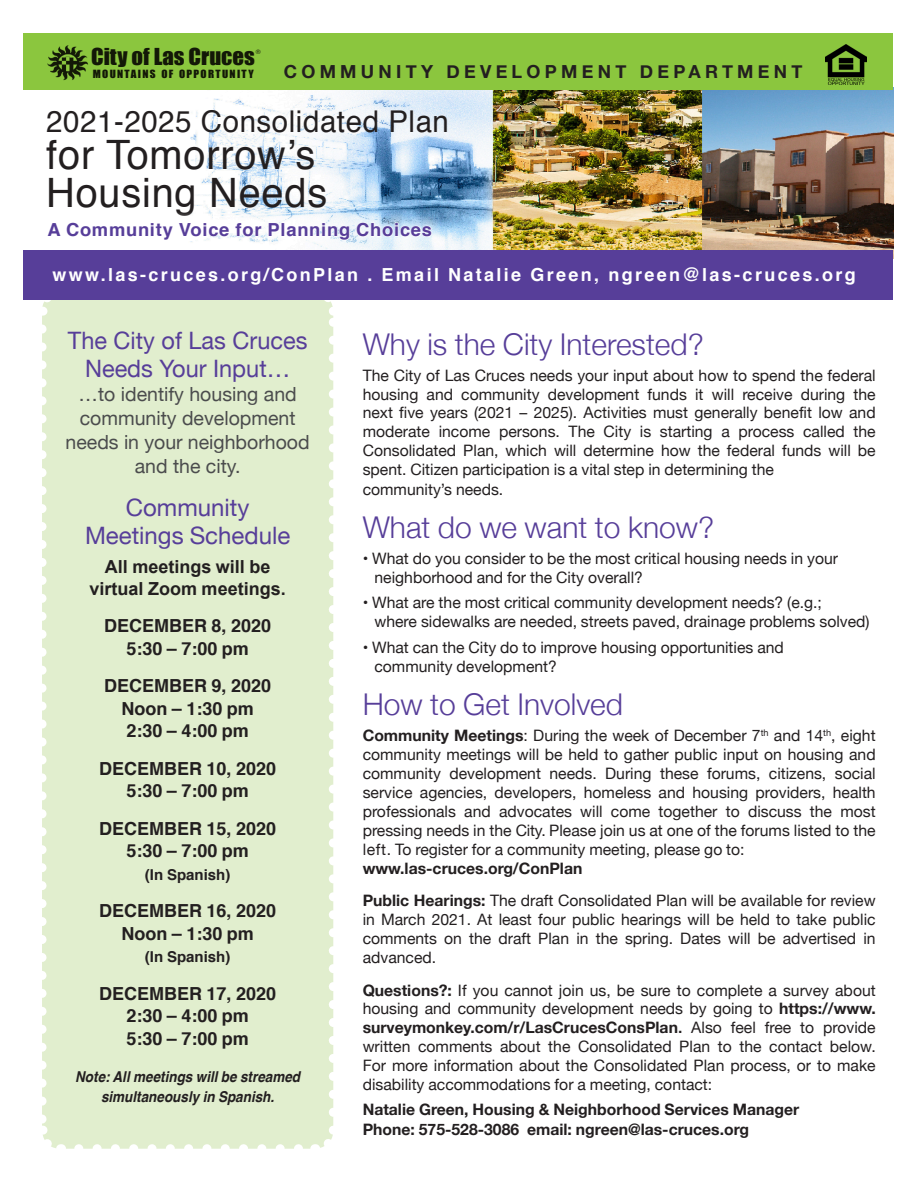
<style>
.page{position:relative;width:918px;height:1188px;background:#fff}
.page>*{position:absolute;margin:0;border:0;box-sizing:border-box;transform-origin:0 0}
.t1{font:40.5px/37.5px "Helvetica";letter-spacing:.02em;color:#231f20}
.t2{font:300 30px "Helvetica Neue";color:#573e99}
.t3{font:30px "Helvetica";letter-spacing:.02em;color:#231f20}
.t4{font:24px/28.5px "Helvetica Neue";color:#573e99;text-align:center}
.t5{font:21.45px "Impact";color:#231f20;scale:1.06 1}
.t6{font:19.5px/24px "Helvetica Neue";color:#4b4c4d;text-align:center}
.t7{font:700 18px/22.5px "Helvetica";color:#231f20;text-align:center}
.t8{font:700 18px "Helvetica";letter-spacing:.13em;color:#fff}
.t9{font:700 18px/21.8px "Arial";color:#231f20;text-align:center}
.t10{font:700 18px "Helvetica";letter-spacing:.04em;color:#573e99}
.t11{font:700 18px "Helvetica Neue";letter-spacing:.24em;color:#231f20}
.t12{font:15.75px/19px "Helvetica Neue";color:#231f20}
.t13{font:700 15.75px/19.5px "Helvetica Neue";color:#231f20}
.t14{font:italic 700 15px/19.5px "Helvetica";color:#231f20;text-align:center;scale:.9 1}
.t15{font:700 15px "Helvetica";color:#231f20}
.t16{font:10.35px "Impact";letter-spacing:.12em;color:#231f20;scale:1.08 1}
.t17{font:6.15px "Helvetica";color:#231f20;scale:1.08 1}
.s1{font-weight:700}
.s2{font-weight:500}
</style>
<div class="page">
<div style="left:42px;top:293px;width:291px;height:856px;background:#e1eece;border-radius:19px"></div>
<svg style="left:79px;top:1144px;width:227px;height:5px"></svg>
<svg style="left:42px;top:329px;width:23px;height:820px"></svg>
<svg style="left:315px;top:1126px;width:18px;height:23px"></svg>
<svg style="left:324px;top:300px;width:10px;height:812px"></svg>
<svg style="left:42px;top:300px;width:9px;height:16px"></svg>
<img style="left:126px;top:89px;width:767px;height:161px">
<div style="left:23px;top:250px;width:870px;height:50px;background:#573e99"></div>
<div style="left:23px;top:33px;width:870px;height:56px;background:#8bc63e"></div>
<svg style="left:126px;top:212px;width:316px;height:38px"></svg>
<svg style="left:126px;top:222px;width:47px;height:19px"></svg>
<svg style="left:179px;top:222px;width:83px;height:15px"></svg>
<svg style="left:268px;top:222px;width:82px;height:19px"></svg>
<svg style="left:356px;top:222px;width:76px;height:15px"></svg>
<img style="left:47px;top:45px;width:41px;height:35px">
<img style="left:825px;top:44px;width:42px;height:40px">
<h3 class="t5" style="left:91px;top:40px;width:156px">City of Las Cruces</h3>
<p class="t16" style="left:93px;top:66px;width:151px">MOUNTAINS OF OPPORTUNITY</p>
<p class="t17" style="left:256px;top:47px;width:6px">®</p>
<p class="t11" style="left:284px;top:57px;width:520px">COMMUNITY DEVELOPMENT DEPARTMENT</p>
<h2 class="t3" style="left:46px;top:98px;width:404px">2021-2025 Consolidated Plan</h2>
<h1 class="t1" style="left:46px;top:138px;width:282px">for Tomorrow’s<br>Housing Needs</h1>
<p class="t10" style="left:47px;top:215px;width:386px">A Community Voice for Planning Choices</p>
<p class="t8" style="left:52px;top:260px;width:805px">www.las-cruces.org/ConPlan . Email Natalie Green, ngreen@las-cruces.org</p>
<h3 class="t4" style="left:68px;top:327px;width:241px">The City of Las Cruces<br>Needs Your Input…</h3>
<p class="t6" style="left:66px;top:383px;width:246px">…to identify housing and community development needs in your neighborhood and the city.</p>
<h3 class="t4" style="left:85px;top:494px;width:207px;line-height:29px">Community<br>Meetings Schedule</h3>
<p class="t9" style="left:90px;top:556px;width:198px">All meetings will be virtual Zoom meetings.</p>
<p class="t7" style="left:104px;top:615px;width:169px">DECEMBER 8, 2020<br>5:30 – 7:00 pm</p>
<p class="t7" style="left:104px;top:675px;width:169px">DECEMBER 9, 2020<br>Noon – 1:30 pm<br>2:30 – 4:00 pm</p>
<p class="t7" style="left:99px;top:757px;width:179px">DECEMBER 10, 2020<br>5:30 – 7:00 pm</p>
<p class="t7" style="left:99px;top:817px;width:179px">DECEMBER 15, 2020<br>5:30 – 7:00 pm</p>
<p class="t15" style="left:145px;top:862px;width:87px">(In Spanish)</p>
<p class="t7" style="left:99px;top:900px;width:179px">DECEMBER 16, 2020<br>Noon – 1:30 pm</p>
<p class="t15" style="left:145px;top:945px;width:87px">(In Spanish)</p>
<p class="t7" style="left:99px;top:982px;width:179px">DECEMBER 17, 2020<br>2:30 – 4:00 pm<br>5:30 – 7:00 pm</p>
<p class="t14" style="left:75px;top:1067px;width:251px">Note: All meetings will be streamed simultaneously in Spanish.</p>
<h2 class="t2" style="left:363px;top:320px;width:343px">Why is the City Interested?</h2>
<p class="t12" style="left:363px;top:366px;width:515px">The City of Las Cruces needs your input about how to spend the federal housing and community development funds it will receive during the next five years (2021 – 2025). Activities must generally benefit low and moderate income persons. The City is starting a process called the Consolidated Plan, which will determine how the federal funds will be spent. Citizen participation is a vital step in determining the<br>community’s needs.</p>
<h2 class="t2" style="left:363px;top:503px;width:353px">What do we want to know?</h2>
<p class="t12" style="left:374px;top:549px;width:465px;text-indent:-12px">• What do you consider to be the most critical housing needs in your neighborhood and for the City overall?</p>
<p class="t12" style="left:374px;top:594px;width:497px;text-indent:-12px">• What are the most critical community development needs? (e.g.;<br>where sidewalks are needed, streets paved, drainage problems solved)</p>
<p class="t12" style="left:374px;top:639px;width:411px;text-indent:-12px">• What can the City do to improve housing opportunities and community development?</p>
<h2 class="t2" style="left:363px;top:680px;width:262px">How to Get Involved</h2>
<p class="t12" style="left:363px;top:727px;width:515px;text-align:justify"><span class="s1">Community Meetings</span>: During the week of December 7<sup>th</sup> and 14<sup>th</sup>, eight community meetings will be held to gather public input on housing and community development needs. During these forums, citizens, social service agencies, developers, homeless and housing providers, health professionals and advocates will come together to discuss the most pressing needs in the City. Please join us at one of the forums listed to the left. To register for a community meeting, please go to:</p>
<p class="t12" style="left:363px;top:853px;width:514px;line-height:32.5px"><span class="s1">www.las-cruces.org/ConPlan<br>Public Hearings:</span> The draft Consolidated Plan will be available for review</p>
<p class="t12" style="left:363px;top:911px;width:514px;text-align:justify">in March 2021. At least four public hearings will be held to take public comments on the draft Plan in the spring. Dates will be advertised in advanced.</p>
<p class="t12" style="left:363px;top:981px;width:515px;text-align:justify"><span class="s1">Questions?:</span> If you cannot join us, be sure to complete a survey about housing and community development needs by going to <span class="s1">https://www. surveymonkey.com/r/LasCrucesConsPlan</span><span class="s2">.</span> Also feel free to provide written comments about the Consolidated Plan to the contact below.<br>For more information about the Consolidated Plan process, or to make disability accommodations for a meeting, contact:</p>
<p class="t13" style="left:363px;top:1101px;width:438px">Natalie Green, Housing &amp; Neighborhood Services Manager<br>Phone: 575-528-3086 email: ngreen@las-cruces.org</p>
</div>
